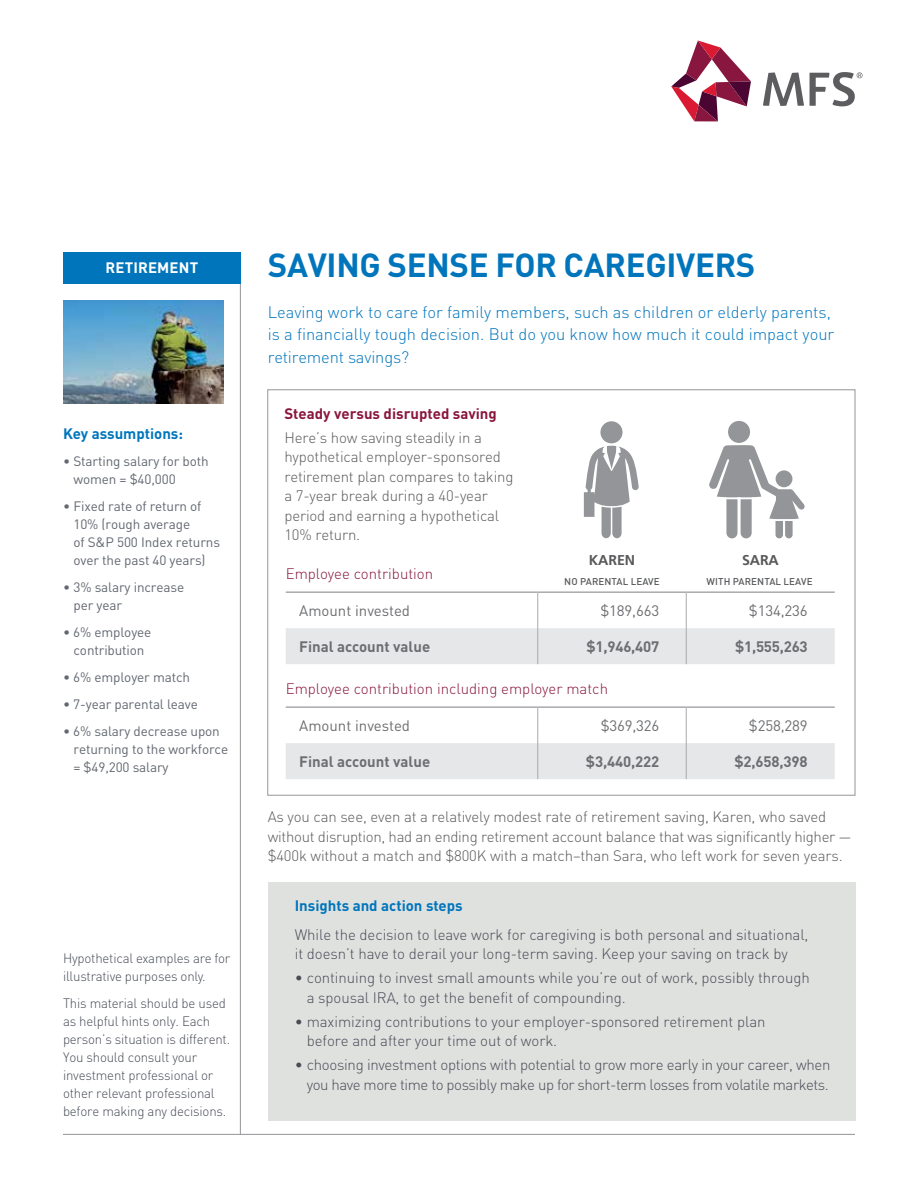
<style>
.page{position:relative;width:918px;height:1188px;background:#fff}
.page>*{position:absolute;margin:0;border:0;box-sizing:border-box;transform-origin:0 0}
.t1{font:700 33px "DINOT";letter-spacing:-.01em;color:#0075bc}
.t2{font:300 16.5px/22.5px "DINOT";color:#0075bc}
.t3{font:300 15px/19.5px "DINOT";letter-spacing:-.005em;color:#474c55}
.t4{font:300 15px/19.5px "DINOT";letter-spacing:-.01em;color:#58595b}
.t5{font:700 15px "DINOT";letter-spacing:-.005em;color:#6d6e71}
.t6{font:300 15px "DINOT";color:#89163e}
.t7{font:15px "DINOT";letter-spacing:-.005em;color:#6d6e71}
.t8{font:700 15px "DINOT";color:#0075bc}
.t9{font:700 15px "DINOT";color:#89163e}
.t10{font:700 15px "DINOT";letter-spacing:.01em;color:#fff}
.t11{font:700 14.25px "Frutiger LT Std";letter-spacing:-.01em;color:#58595b}
.t12{font:13.5px/18px "DINOT";letter-spacing:-.01em;color:#626770}
.t13{font:300 13.5px/18px "DINOT";letter-spacing:-.015em;color:#474c55}
.t14{font:500 9.75px "DINOT";letter-spacing:.01em;color:#58595b}
</style>
<div class="page">
<hr style="left:63px;top:1134px;width:792px;height:1px;background:#939598">
<hr style="left:240px;top:252px;width:1px;height:882px;background:#939598">
<svg style="left:671px;top:40px;width:80px;height:81px"></svg>
<svg style="left:763px;top:72px;width:41px;height:34px"></svg>
<svg style="left:810px;top:72px;width:53px;height:34px"></svg>
<img style="left:63px;top:300px;width:161px;height:104px">
<div style="left:63px;top:252px;width:178px;height:32px;background:#0075bc"></div>
<svg style="left:286px;top:628px;width:549px;height:151px"></svg>
<hr style="left:537px;top:593px;width:1px;height:35px;background:#a7a9ac">
<hr style="left:686px;top:593px;width:1px;height:35px;background:#a7a9ac">
<hr style="left:537px;top:628px;width:1px;height:36px;background:#a7a9ac">
<hr style="left:686px;top:628px;width:1px;height:36px;background:#a7a9ac">
<hr style="left:537px;top:708px;width:1px;height:35px;background:#a7a9ac">
<hr style="left:686px;top:708px;width:1px;height:35px;background:#a7a9ac">
<hr style="left:537px;top:743px;width:1px;height:36px;background:#a7a9ac">
<hr style="left:686px;top:743px;width:1px;height:36px;background:#a7a9ac">
<hr style="left:286px;top:591px;width:252px;height:2px;background:#a7a9ac">
<hr style="left:538px;top:591px;width:148px;height:2px;background:#a7a9ac">
<hr style="left:686px;top:591px;width:149px;height:2px;background:#a7a9ac">
<hr style="left:286px;top:706px;width:252px;height:2px;background:#a7a9ac">
<hr style="left:538px;top:706px;width:148px;height:2px;background:#a7a9ac">
<hr style="left:686px;top:706px;width:149px;height:2px;background:#a7a9ac">
<div style="left:268px;top:882px;width:588px;height:238px;background:#dfe1df"></div>
<svg style="left:584px;top:421px;width:55px;height:117px"></svg>
<svg style="left:709px;top:421px;width:96px;height:117px"></svg>
<hr style="left:724px;top:497px;width:30px;height:2px;background:#fff">
<hr style="left:770px;top:519px;width:29px;height:2px;background:#fff">
<p class="t10" style="left:106px;top:258px;width:94px">RETIREMENT</p>
<p class="t8" style="left:63px;top:424px;width:122px">Key assumptions:</p>
<p class="t12" style="left:74px;top:452px;width:137px;text-indent:-11px">• Starting salary for both women = $40,000</p>
<p class="t12" style="left:74px;top:497px;width:148px;text-indent:-11px">• Fixed rate of return of<br>10% (rough average<br>of S&amp;P 500 Index returns over the past 40 years)</p>
<p class="t12" style="left:74px;top:578px;width:112px;text-indent:-11px">• 3% salary increase per year</p>
<p class="t12" style="left:63px;top:623px;width:90px;text-align:center">• 6% employee contribution</p>
<p class="t12" style="left:63px;top:668px;width:129px">• 6% employer match</p>
<p class="t12" style="left:63px;top:695px;width:136px">• 7-year parental leave</p>
<p class="t12" style="left:74px;top:722px;width:156px;text-indent:-11px">• 6% salary decrease upon returning to the workforce = $49,200 salary</p>
<p class="t13" style="left:63px;top:949px;width:169px">Hypothetical examples are for illustrative purposes only.</p>
<p class="t13" style="left:63px;top:994px;width:169px">This material should be used as helpful hints only. Each person’s situation is different.<br>You should consult your investment professional or other relevant professional before making any decisions.</p>
<h1 class="t1" style="left:268px;top:244px;width:489px">SAVING SENSE FOR CAREGIVERS</h1>
<p class="t2" style="left:268px;top:300px;width:568px">Leaving work to care for family members, such as children or elderly parents, is a financially tough decision. But do you know how much it could impact your retirement savings?</p>
<p class="t9" style="left:284px;top:404px;width:214px">Steady versus disrupted saving</p>
<p class="t4" style="left:284px;top:428px;width:231px">Here’s how saving steadily in a hypothetical employer-sponsored retirement plan compares to taking a 7-year break during a 40-year period and earning a hypothetical<br>10% return.</p>
<p class="t6" style="left:286px;top:564px;width:149px">Employee contribution</p>
<p class="t11" style="left:589px;top:552px;width:48px">KAREN</p>
<p class="t11" style="left:742px;top:552px;width:38px">SARA</p>
<p class="t14" style="left:564px;top:575px;width:97px">NO PARENTAL LEAVE</p>
<p class="t14" style="left:707px;top:575px;width:108px">WITH PARENTAL LEAVE</p>
<p class="t7" style="left:299px;top:602px;width:112px">Amount invested</p>
<p class="t7" style="left:600px;top:602px;width:60px">$189,663</p>
<p class="t7" style="left:749px;top:602px;width:60px">$134,236</p>
<p class="t5" style="left:299px;top:637px;width:133px">Final account value</p>
<p class="t5" style="left:587px;top:637px;width:74px">$1,946,407</p>
<p class="t5" style="left:735px;top:637px;width:74px">$1,555,263</p>
<p class="t6" style="left:286px;top:679px;width:324px">Employee contribution including employer match</p>
<p class="t7" style="left:299px;top:716px;width:112px">Amount invested</p>
<p class="t7" style="left:601px;top:716px;width:60px">$369,326</p>
<p class="t7" style="left:749px;top:716px;width:60px">$258,289</p>
<p class="t5" style="left:299px;top:752px;width:133px">Final account value</p>
<p class="t5" style="left:586px;top:752px;width:75px">$3,440,222</p>
<p class="t5" style="left:734px;top:752px;width:75px">$2,658,398</p>
<p class="t4" style="left:268px;top:807px;width:585px">As you can see, even at a relatively modest rate of retirement saving, Karen, who saved without disruption, had an ending retirement account balance that was significantly higher — $400k without a match and $800K with a match–than Sara, who left work for seven years.</p>
<p class="t8" style="left:295px;top:896px;width:169px">Insights and action steps</p>
<p class="t3" style="left:295px;top:925px;width:515px">While the decision to leave work for caregiving is both personal and situational, it doesn’t have to derail your long-term saving. Keep your saving on track by</p>
<p class="t3" style="left:307px;top:968px;width:505px;text-indent:-12px">• continuing to invest small amounts while you’re out of work, possibly through a spousal IRA, to get the benefit of compounding.</p>
<p class="t3" style="left:307px;top:1012px;width:460px;text-indent:-12px">• maximizing contributions to your employer-sponsored retirement plan before and after your time out of work.</p>
<p class="t3" style="left:295px;top:1055px;width:537px;text-align:right">• choosing investment options with potential to grow more early in your career, when you have more time to possibly make up for short-term losses from volatile markets.</p>
</div>
